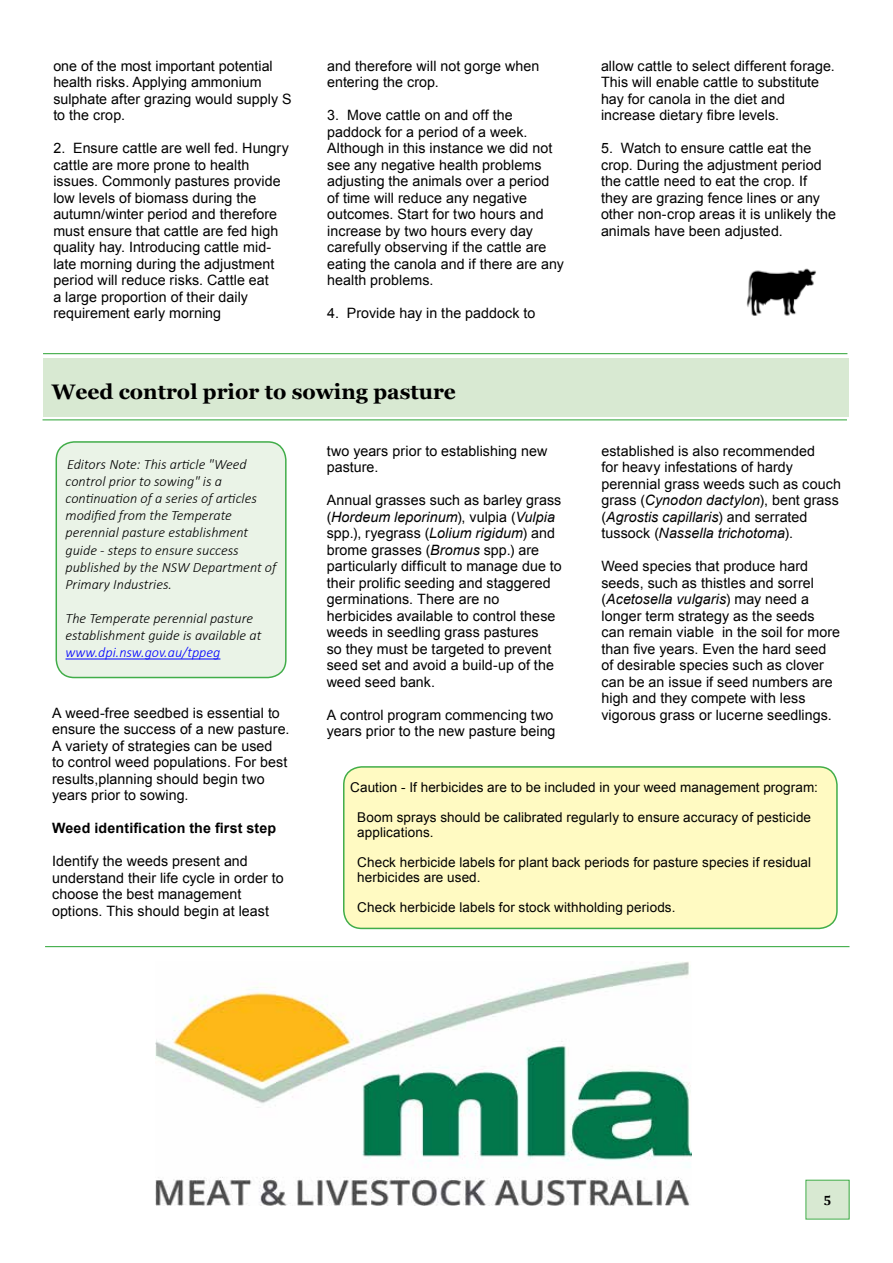
<style>
.page{position:relative;width:893px;height:1263px;background:#fff}
.page>*{position:absolute;margin:0;border:0;box-sizing:border-box;transform-origin:0 0}
.t1{font:700 21px "Georgia";color:#000}
.t2{font:14.25px/16.5px "Arial";letter-spacing:.005em;color:#000}
.t3{font:italic 300 14.25px/17.1px "Calibri";color:#000}
.t4{font:700 14.25px "Arial";letter-spacing:.01em;color:#000}
.t5{font:italic 300 14.25px "Calibri";color:#00f}
.t6{font:13.5px/15px "Arial";letter-spacing:.005em;color:#000}
.t7{font:700 13.5px "Cambria";color:#000}
.s1{font-style:italic}
</style>
<div class="page">
<div style="left:806px;top:1180px;width:43px;height:39px;background:#d8e9d2"></div>
<hr style="left:43px;top:419px;width:804px;height:1px;background:#41ad49">
<div style="left:43px;top:358px;width:805px;height:59px;background:#d8e9d2"></div>
<hr style="left:43px;top:353px;width:804px;height:1px;background:#41ad49">
<img style="left:155px;top:962px;width:537px;height:243px">
<div style="left:56px;top:442px;width:230px;height:235px;background:#eaf3e7;border-radius:18px"></div>
<hr style="left:66px;top:659px;width:154px;height:1px;background:#00f">
<div style="left:56px;top:441px;width:231px;height:237px;border:2px solid #41ad49;border-radius:18px"></div>
<img style="left:746px;top:268px;width:70px;height:48px">
<div style="left:344px;top:767px;width:493px;height:161px;background:#fffac2;border-radius:18px"></div>
<div style="left:343px;top:766px;width:495px;height:163px;border:2px solid #41ad49;border-radius:18px"></div>
<hr style="left:45px;top:946px;width:804px;height:1px;background:#41ad49">
<p class="t2" style="left:53px;top:58px;width:240px">one of the most important potential health risks. Applying ammonium sulphate after grazing would supply S to the crop.</p>
<p class="t2" style="left:53px;top:140px;width:237px">2. Ensure cattle are well fed. Hungry cattle are more prone to health issues. Commonly pastures provide low levels of biomass during the autumn/winter period and therefore must ensure that cattle are fed high quality hay. Introducing cattle mid&shy;late morning during the adjustment period will reduce risks. Cattle eat<br>a large proportion of their daily requirement early morning</p>
<p class="t2" style="left:327px;top:58px;width:214px">and therefore will not gorge when entering the crop.</p>
<p class="t2" style="left:327px;top:107px;width:238px">3. Move cattle on and off the paddock for a period of a week.<br>Although in this instance we did not see any negative health problems adjusting the animals over a period of time will reduce any negative outcomes. Start for two hours and increase by two hours every day carefully observing if the cattle are eating the canola and if there are any health problems.</p>
<p class="t2" style="left:327px;top:305px;width:210px">4. Provide hay in the paddock to</p>
<h1 class="t1" style="left:52px;top:378px;width:406px">Weed control prior to sowing pasture</h1>
<p class="t2" style="left:601px;top:58px;width:235px">allow cattle to select different forage.<br>This will enable cattle to substitute hay for canola in the diet and increase dietary fibre levels.</p>
<p class="t2" style="left:601px;top:140px;width:236px">5. Watch to ensure cattle eat the crop. During the adjustment period the cattle need to eat the crop. If they are grazing fence lines or any other non-crop areas it is unlikely the animals have been adjusted.</p>
<p class="t3" style="left:66px;top:456px;width:212px">Editors Note: This article "Weed control prior to sowing" is a continuation of a series of articles modified from the Temperate perennial pasture establishment guide - steps to ensure success published by the NSW Department of<br>Primary Industries.</p>
<p class="t3" style="left:66px;top:609px;width:197px">The Temperate perennial pasture establishment guide is available at</p>
<p class="t5" style="left:66px;top:644px;width:156px">www.dpi.nsw.gov.au/tppeg</p>
<p class="t2" style="left:52px;top:705px;width:239px">A weed-free seedbed is essential to ensure the success of a new pasture.<br>A variety of strategies can be used<br>to control weed populations. For best results,planning should begin two years prior to sowing.</p>
<p class="t4" style="left:52px;top:819px;width:226px">Weed identification the first step</p>
<p class="t2" style="left:52px;top:853px;width:233px">Identify the weeds present and understand their life cycle in order to choose the best management options. This should begin at least</p>
<p class="t2" style="left:327px;top:443px;width:222px">two years prior to establishing new pasture.</p>
<p class="t2" style="left:327px;top:492px;width:237px">Annual grasses such as barley grass (<span class="s1">Hordeum leporinum</span>), vulpia (<span class="s1">Vulpia </span>spp.), ryegrass (<span class="s1">Lolium rigidum</span>) and brome grasses (<span class="s1">Bromus</span> spp.) are particularly difficult to manage due to their prolific seeding and staggered germinations. There are no herbicides available to control these weeds in seedling grass pastures<br>so they must be targeted to prevent seed set and avoid a build-up of the weed seed bank.</p>
<p class="t2" style="left:327px;top:707px;width:230px">A control program commencing two years prior to the new pasture being</p>
<p class="t2" style="left:601px;top:443px;width:241px">established is also recommended<br>for heavy infestations of hardy perennial grass weeds such as couch grass (<span class="s1">Cynodon dactylon</span>), bent grass (<span class="s1">Agrostis capillaris</span>) and serrated tussock (<span class="s1">Nassella trichotoma</span>).</p>
<p class="t2" style="left:601px;top:558px;width:240px">Weed species that produce hard seeds, such as thistles and sorrel (<span class="s1">Acetosella vulgaris</span>) may need a longer term strategy as the seeds can remain viable in the soil for more than five years. Even the hard seed of desirable species such as clover can be an issue if seed numbers are high and they compete with less vigorous grass or lucerne seedlings.</p>
<p class="t6" style="left:350px;top:780px;width:469px">Caution - If herbicides are to be included in your weed management program:</p>
<p class="t6" style="left:357px;top:810px;width:455px">Boom sprays should be calibrated regularly to ensure accuracy of pesticide applications.</p>
<p class="t6" style="left:357px;top:855px;width:455px">Check herbicide labels for plant back periods for pasture species if residual herbicides are used.</p>
<p class="t6" style="left:357px;top:900px;width:320px">Check herbicide labels for stock withholding periods.</p>
<p class="t7" style="left:823px;top:1191px;width:9px">5</p>
</div>
